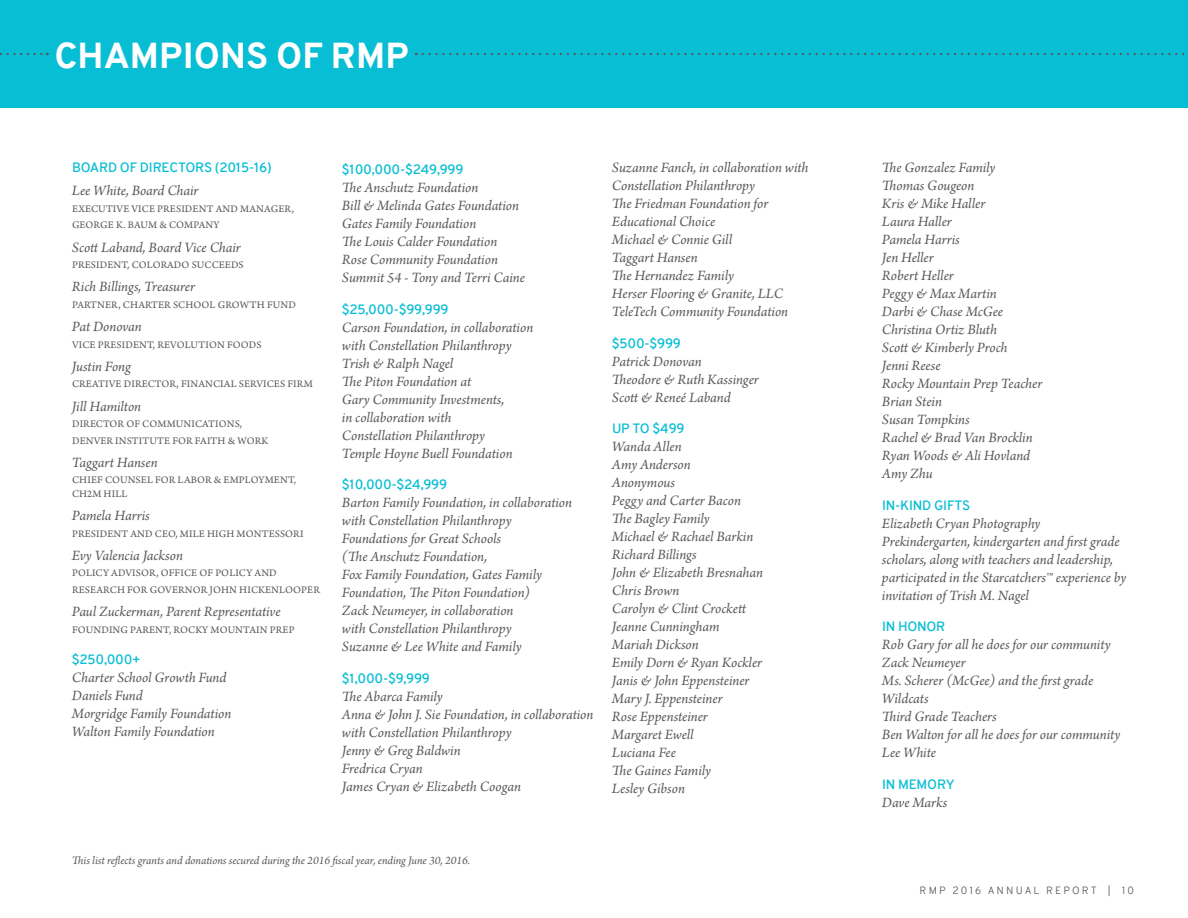
<style>
.page{position:relative;width:1188px;height:918px;background:#fff}
.page>*{position:absolute;margin:0;border:0;box-sizing:border-box;transform-origin:0 0}
.t1{font:700 36px "Overpass";letter-spacing:-.015em;color:#fff}
.t2{font:italic 15px/18px "Arno Pro";letter-spacing:-.005em;color:#58595b}
.t3{font:13.5px "Overpass";letter-spacing:-.02em;color:#08bed5}
.t4{font:italic 12px "Arno Pro";letter-spacing:-.005em;color:#58595b}
.t5{font:10.5px/16.5px "Arno Pro Sm Text";letter-spacing:.01em;color:#58595b}
.t6{font:300 10.5px "Overpass";letter-spacing:.2em;color:#58595b}
</style>
<div class="page">
<div style="left:0;top:0;width:1188px;height:108px;background:#08bed5"></div>
<svg style="left:0;top:53px;width:48px;height:2px"></svg>
<svg style="left:423px;top:53px;width:762px;height:2px"></svg>
<h1 class="t1" style="left:54px;top:33px;width:356px">CHAMPIONS OF RMP</h1>
<p class="t3" style="left:72px;top:159px;width:201px">BOARD OF DIRECTORS (2015-16)</p>
<p class="t2" style="left:72px;top:183px;width:128px">Lee White, Board Chair</p>
<p class="t5" style="left:72px;top:201px;width:223px">EXECUTIVE VICE PRESIDENT AND MANAGER,<br>GEORGE K. BAUM &amp; COMPANY</p>
<p class="t2" style="left:72px;top:239px;width:170px">Scott Laband, Board Vice Chair</p>
<p class="t5" style="left:72px;top:257px;width:173px">PRESIDENT, COLORADO SUCCEEDS</p>
<p class="t2" style="left:72px;top:279px;width:125px">Rich Billings, Treasurer</p>
<p class="t5" style="left:72px;top:297px;width:225px">PARTNER, CHARTER SCHOOL GROWTH FUND</p>
<p class="t2" style="left:72px;top:318px;width:71px">Pat Donovan</p>
<p class="t5" style="left:72px;top:337px;width:191px">VICE PRESIDENT, REVOLUTION FOODS</p>
<p class="t2" style="left:72px;top:358px;width:60px">Justin Fong</p>
<p class="t5" style="left:72px;top:376px;width:242px">CREATIVE DIRECTOR, FINANCIAL SERVICES FIRM</p>
<p class="t2" style="left:72px;top:398px;width:71px">Jill Hamilton</p>
<p class="t5" style="left:72px;top:416px;width:198px">DIRECTOR OF COMMUNICATIONS,<br>DENVER INSTITUTE FOR FAITH &amp; WORK</p>
<p class="t2" style="left:72px;top:454px;width:87px">Taggart Hansen</p>
<p class="t5" style="left:72px;top:474px;width:226px;line-height:13.5px">CHIEF COUNSEL FOR LABOR &amp; EMPLOYMENT,<br>CH2M HILL</p>
<p class="t2" style="left:72px;top:507px;width:79px">Pamela Harris</p>
<p class="t5" style="left:72px;top:526px;width:233px">PRESIDENT AND CEO, MILE HIGH MONTESSORI</p>
<p class="t2" style="left:72px;top:547px;width:113px">Evy Valencia Jackson</p>
<p class="t5" style="left:72px;top:565px;width:249px">POLICY ADVISOR, OFFICE OF POLICY AND<br>RESEARCH FOR GOVERNOR JOHN HICKENLOOPER</p>
<p class="t2" style="left:72px;top:603px;width:210px">Paul Zuckerman, Parent Representative</p>
<p class="t5" style="left:72px;top:622px;width:224px">FOUNDING PARENT, ROCKY MOUNTAIN PREP</p>
<p class="t3" style="left:72px;top:651px;width:70px">$250,000+</p>
<p class="t2" style="left:72px;top:669px;width:161px">Charter School Growth Fund<br>Daniels Fund<br>Morgridge Family Foundation<br>Walton Family Foundation</p>
<p class="t3" style="left:342px;top:161px;width:123px">$100,000-$249,999</p>
<p class="t2" style="left:342px;top:180px;width:185px">The Anschutz Foundation<br>Bill &amp; Melinda Gates Foundation<br>Gates Family Foundation<br>The Louis Calder Foundation<br>Rose Community Foundation<br>Summit 54 - Tony and Terri Caine</p>
<p class="t3" style="left:342px;top:301px;width:108px">$25,000-$99,999</p>
<p class="t2" style="left:342px;top:319px;width:193px">Carson Foundation, in collaboration with Constellation Philanthropy<br>Trish &amp; Ralph Nagel<br>The Piton Foundation at<br>Gary Community Investments,<br>in collaboration with<br>Constellation Philanthropy<br>Temple Hoyne Buell Foundation</p>
<p class="t3" style="left:342px;top:476px;width:107px">$10,000-$24,999</p>
<p class="t2" style="left:342px;top:495px;width:232px">Barton Family Foundation, in collaboration with Constellation Philanthropy Foundations for Great Schools<br>(The Anschutz Foundation,<br>Fox Family Foundation, Gates Family Foundation, The Piton Foundation)<br>Zack Neumeyer, in collaboration<br>with Constellation Philanthropy<br>Suzanne &amp; Lee White and Family</p>
<p class="t3" style="left:342px;top:670px;width:90px">$1,000-$9,999</p>
<p class="t2" style="left:342px;top:688px;width:253px">The Abarca Family<br>Anna &amp; John J. Sie Foundation, in collaboration with Constellation Philanthropy<br>Jenny &amp; Greg Baldwin<br>Fredrica Cryan<br>James Cryan &amp; Elizabeth Coogan</p>
<p class="t2" style="left:612px;top:159px;width:198px">Suzanne Fanch, in collaboration with<br>Constellation Philanthropy<br>The Friedman Foundation for<br>Educational Choice<br>Michael &amp; Connie Gill<br>Taggart Hansen<br>The Hernandez Family<br>Herser Flooring &amp; Granite, LLC<br>TeleTech Community Foundation</p>
<p class="t3" style="left:612px;top:335px;width:70px">$500-$999</p>
<p class="t2" style="left:612px;top:353px;width:148px">Patrick Donovan<br>Theodore &amp; Ruth Kassinger<br>Scott &amp; Reneé Laband</p>
<p class="t3" style="left:612px;top:420px;width:74px">UP TO $499</p>
<p class="t2" style="left:612px;top:438px;width:153px">Wanda Allen<br>Amy Anderson<br>Anonymous<br>Peggy and Carter Bacon<br>The Bagley Family<br>Michael &amp; Rachael Barkin<br>Richard Billings<br>John &amp; Elizabeth Bresnahan<br>Chris Brown<br>Carolyn &amp; Clint Crockett<br>Jeanne Cunningham<br>Mariah Dickson<br>Emily Dorn &amp; Ryan Kockler<br>Janis &amp; John Eppensteiner<br>Mary J. Eppensteiner<br>Rose Eppensteiner<br>Margaret Ewell<br>Luciana Fee<br>The Gaines Family<br>Lesley Gibson</p>
<p class="t4" style="left:72px;top:853px;width:400px">This list reflects grants and donations secured during the 2016 fiscal year, ending June 30, 2016.</p>
<p class="t2" style="left:882px;top:159px;width:162px">The Gonzalez Family<br>Thomas Gougeon<br>Kris &amp; Mike Haller<br>Laura Haller<br>Pamela Harris<br>Jen Heller<br>Robert Heller<br>Peggy &amp; Max Martin<br>Darbi &amp; Chase McGee<br>Christina Ortiz Bluth<br>Scott &amp; Kimberly Proch<br>Jenni Reese<br>Rocky Mountain Prep Teacher<br>Brian Stein<br>Susan Tompkins<br>Rachel &amp; Brad Van Brocklin<br>Ryan Woods &amp; Ali Hovland<br>Amy Zhu</p>
<p class="t3" style="left:882px;top:497px;width:90px">IN-KIND GIFTS</p>
<p class="t2" style="left:882px;top:515px;width:246px">Elizabeth Cryan Photography Prekindergarten, kindergarten and first grade scholars, along with teachers and leadership, participated in the Starcatchers™ experience by invitation of Trish M. Nagel</p>
<p class="t3" style="left:882px;top:618px;width:65px">IN HONOR</p>
<p class="t2" style="left:882px;top:636px;width:240px">Rob Gary for all he does for our community<br>Zack Neumeyer<br>Ms. Scherer (McGee) and the first grade<br>Wildcats<br>Third Grade Teachers<br>Ben Walton for all he does for our community<br>Lee White</p>
<p class="t3" style="left:882px;top:776px;width:74px">IN MEMORY</p>
<p class="t2" style="left:882px;top:794px;width:67px">Dave Marks</p>
<p class="t6" style="left:920px;top:884px;width:216px">RMP 2016 ANNUAL REPORT | 10</p>
</div>
